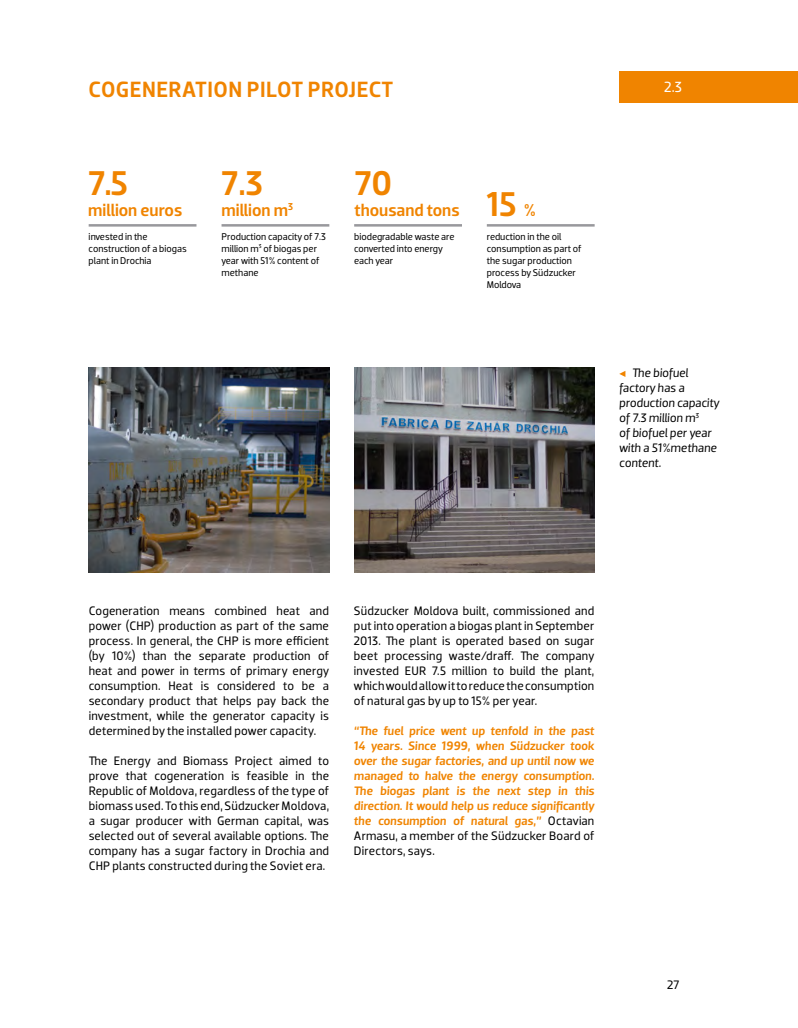
<style>
.page{position:relative;width:798px;height:1028px;background:#fff}
.page>*{position:absolute;margin:0;border:0;box-sizing:border-box;transform-origin:0 0}
.t1{font:500 35px "Dobra";color:#f08400}
.t2{font:500 22.5px "Dobra";letter-spacing:.02em;color:#f08400}
.t3{font:500 17.5px "Dobra";color:#f08400}
.t4{font:15px "Dobra";color:#fff}
.t5{font:12.5px/15px "Dobra";letter-spacing:.01em;color:#000;text-align:justify}
.t6{font:italic 500 12.5px/15px "Dobra";color:#f08400;text-align:justify}
.t7{font:italic 12.5px/15px "Dobra";color:#000}
.t8{font:500 10.25px "Dobra";color:#f08400}
.t9{font:10px/12px "Dobra";letter-spacing:-.005em;color:#000}
.s1{font-weight:400;font-style:normal;color:#000}
</style>
<div class="page">
<div style="left:619px;top:71px;width:178px;height:32px;background:#f08400"></div>
<hr style="left:89px;top:224px;width:107px;height:3px;background:#98989c">
<hr style="left:221px;top:224px;width:108px;height:3px;background:#98989c">
<hr style="left:486px;top:224px;width:108px;height:3px;background:#98989c">
<hr style="left:354px;top:224px;width:108px;height:3px;background:#98989c">
<svg style="left:619px;top:371px;width:6px;height:6px"></svg>
<img style="left:354px;top:367px;width:240px;height:206px">
<img style="left:89px;top:367px;width:240px;height:206px">
<h2 class="t2" style="left:89px;top:76px;width:302px">Cogeneration Pilot Project</h2>
<p class="t4" style="left:664px;top:79px;width:19px">2.3</p>
<h1 class="t1" style="left:354px;top:162px;width:39px">70</h1>
<h1 class="t1" style="left:89px;top:162px;width:41px">7.5</h1>
<h1 class="t1" style="left:221px;top:162px;width:43px">7.3</h1>
<h1 class="t1" style="left:486px;top:183px;width:31px">15</h1>
<p class="t8" style="left:288px;top:201px;width:7px">3</p>
<h3 class="t3" style="left:523px;top:200px;width:14px">%</h3>
<h3 class="t3" style="left:88px;top:200px;width:96px">million euros</h3>
<h3 class="t3" style="left:221px;top:200px;width:68px">million m</h3>
<h3 class="t3" style="left:354px;top:200px;width:107px">thousand tons</h3>
<p class="t9" style="left:89px;top:230px;width:100px">invested in the construction of a biogas plant in Drochia</p>
<p class="t9" style="left:221px;top:230px;width:106px">Production capacity of 7.3 million m<sup>3</sup> of biogas per year with 51% content of methane</p>
<p class="t9" style="left:486px;top:230px;width:96px">reduction in the oil consumption as part of the sugar production process by Südzucker<br>Moldova</p>
<p class="t9" style="left:354px;top:230px;width:102px">biodegradable waste are converted into energy each year</p>
<p class="t7" style="left:619px;top:365px;width:102px;text-indent:13px">The biofuel factory has a production capacity of 7.3 million m<sup>3<br></sup>of biofuel per year with a 51%methane content.</p>
<p class="t5" style="left:89px;top:603px;width:242px">Cogeneration means combined heat and power (CHP) production as part of the same process. In general, the CHP is more efficient (by 10%) than the separate production of heat and power in terms of primary energy consumption. Heat is considered to be a secondary product that helps pay back the investment, while the generator capacity is determined by the installed power capacity.</p>
<p class="t5" style="left:89px;top:753px;width:242px">The Energy and Biomass Project aimed to prove that cogeneration is feasible in the Republic of Moldova, regardless of the type of biomass used. To this end, Südzucker Moldova, a sugar producer with German capital, was selected out of several available options. The company has a sugar factory in Drochia and CHP plants constructed during the Soviet era.</p>
<p class="t5" style="left:354px;top:603px;width:242px">Südzucker Moldova built, commissioned and put into operation a biogas plant in September 2013. The plant is operated based on sugar beet processing waste/draff. The company invested EUR 7.5 million to build the plant, which would allow it to reduce the consumption of natural gas by up to 15% per year.</p>
<p class="t6" style="left:354px;top:723px;width:242px">“The fuel price went up tenfold in the past 14 years. Since 1999, when Südzucker took over the sugar factories, and up until now we managed to halve the energy consumption.<br>The biogas plant is the next step in this direction. It would help us reduce significantly the consumption of natural gas,” <span class="s1">Octavian Armasu, a member of the Südzucker Board of Directors, says.</span></p>
<p class="t5" style="left:666px;top:977px;width:14px">27</p>
</div>
